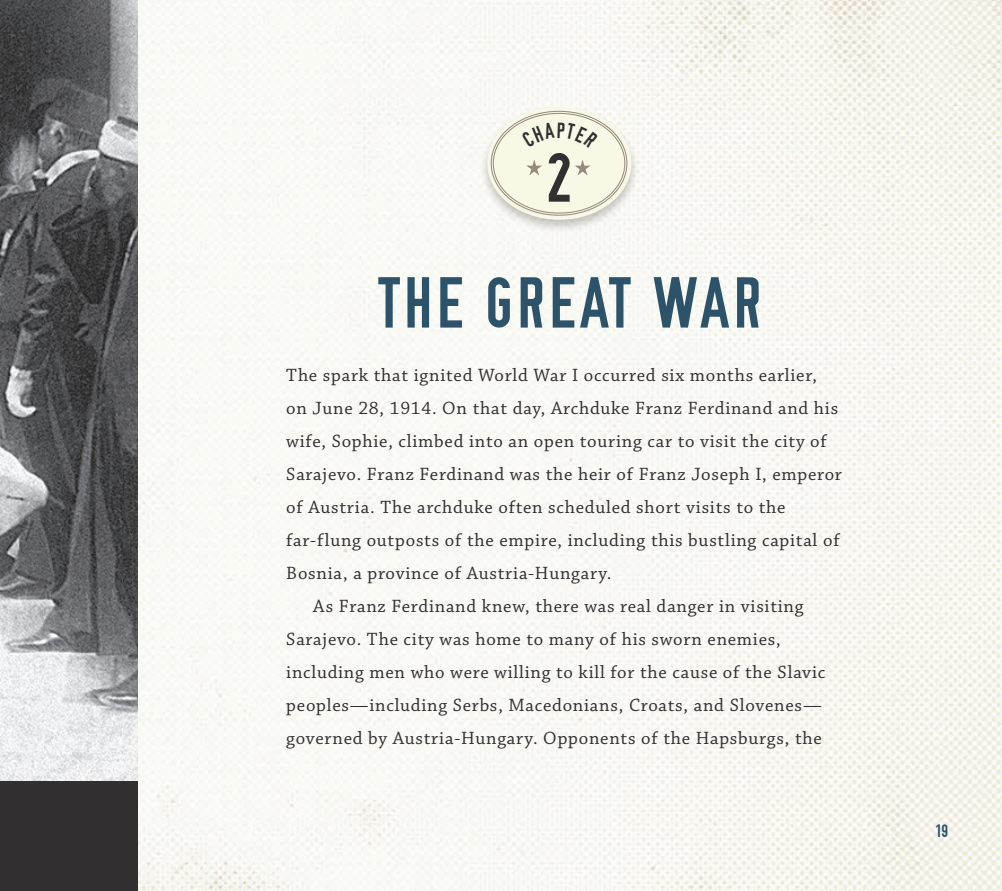
<style>
.page{position:relative;width:1002px;height:891px;background:#fff}
.page>*{position:absolute;margin:0;border:0;box-sizing:border-box;transform-origin:0 0}
.t1{font:72px "OSP DIN";letter-spacing:.06em;color:#2c536a}
.t2{font:69.45px "OSP DIN";color:#312f30}
.t3{font:18.75px "Chaparral Pro";letter-spacing:.04em;color:#312f30}
.t4{font:18px "OSP DIN";color:#2c536a}
</style>
<div class="page">
<img style="left:138px;top:0;width:864px;height:891px">
<img style="left:0;top:0;width:138px;height:782px">
<div style="left:0;top:782px;width:138px;height:109px;background:#312f30"></div>
<div style="left:479px;top:105px;width:160px;height:129px;background:#231f20;opacity:.25"></div>
<div style="left:487px;top:107px;width:144px;height:113px;background:#f9f8e7;border-radius:50%"></div>
<svg style="left:575px;top:160px;width:15px;height:16px"></svg>
<svg style="left:526px;top:160px;width:16px;height:16px"></svg>
<h2 class="t2" style="left:546px;top:142px;width:27px">2</h2>
<h1 class="t1" style="left:378px;top:266px;width:384px">THE GREAT WAR</h1>
<p class="t3" style="left:286px;top:365px;width:532px">The spark that ignited World War I occurred six months earlier,</p>
<p class="t3" style="left:286px;top:398px;width:553px">on June 28, 1914. On that day, Archduke Franz Ferdinand and his</p>
<p class="t3" style="left:286px;top:431px;width:542px">wife, Sophie, climbed into an open touring car to visit the city of</p>
<p class="t3" style="left:286px;top:464px;width:557px">Sarajevo. Franz Ferdinand was the heir of Franz Joseph I, emperor</p>
<p class="t3" style="left:286px;top:497px;width:501px">of Austria. The archduke often scheduled short visits to the</p>
<p class="t3" style="left:286px;top:530px;width:555px">far-flung outposts of the empire, including this bustling capital of</p>
<p class="t3" style="left:286px;top:563px;width:327px">Bosnia, a province of Austria-Hungary.</p>
<p class="t3" style="left:313px;top:596px;width:492px">As Franz Ferdinand knew, there was real danger in visiting</p>
<p class="t3" style="left:286px;top:629px;width:496px">Sarajevo. The city was home to many of his sworn enemies,</p>
<p class="t3" style="left:286px;top:662px;width:540px">including men who were willing to kill for the cause of the Slavic</p>
<p class="t3" style="left:286px;top:695px;width:537px">peoples—including Serbs, Macedonians, Croats, and Slovenes—</p>
<p class="t3" style="left:286px;top:728px;width:537px">governed by Austria-Hungary. Opponents of the Hapsburgs, the</p>
<p class="t4" style="left:935px;top:822px;width:14px">19</p>
</div>
